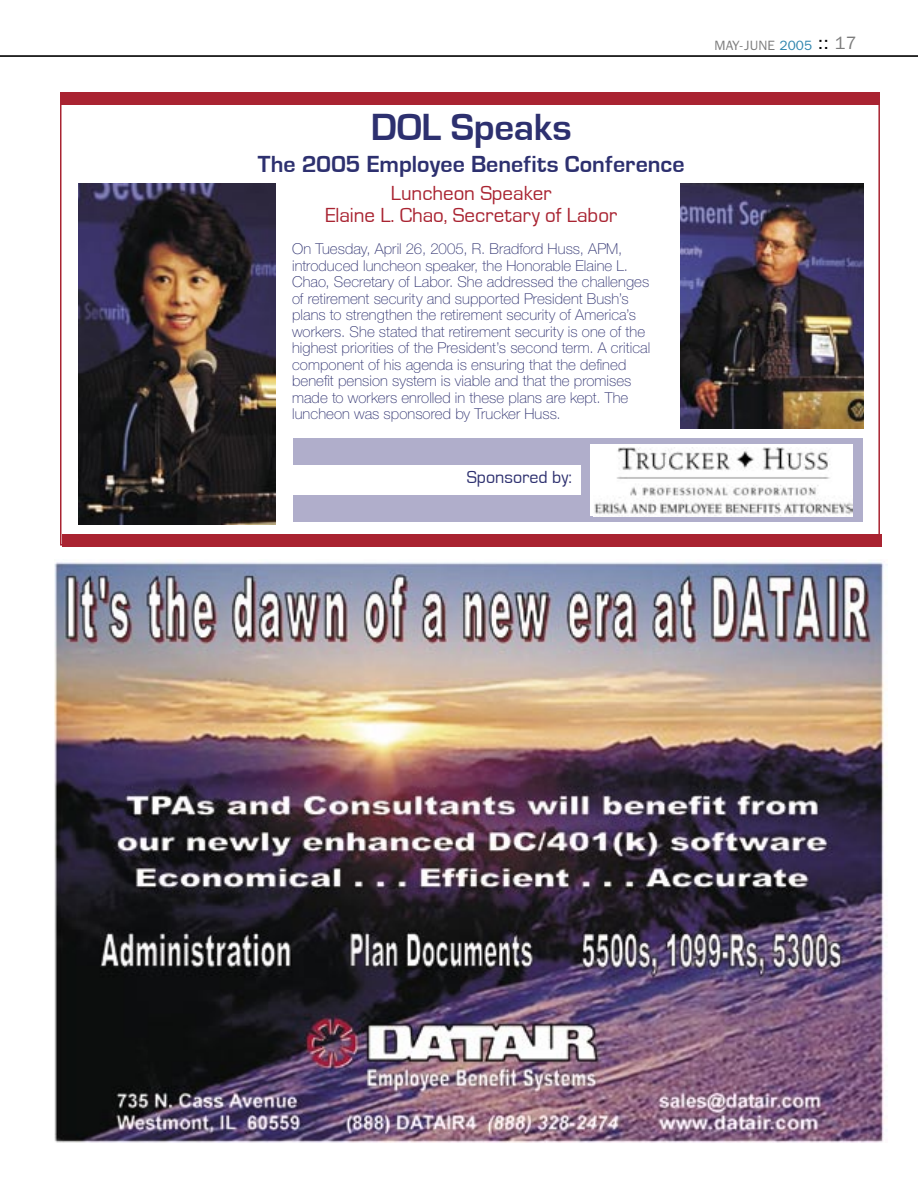
<style>
.page{position:relative;width:918px;height:1188px;background:#fff}
.page>*{position:absolute;margin:0;border:0;box-sizing:border-box;transform-origin:0 0}
.t1{font:700 39px "Eurostile";letter-spacing:-.005em;color:#2d306f}
.t2{font:700 24px "Eurostile";color:#2d306f}
.t3{font:21px/21.8px "Eurostile";letter-spacing:-.005em;color:#a92331;text-align:center}
.t4{font:18px "Eurostile";color:#2d306f}
.t5{font:100 15px/16.5px "Helvetica Neue";letter-spacing:.005em;color:#2d306f}
.t6{font:13.5px "Franklin Gothic";letter-spacing:.01em;color:#7c7c7c}
.s1{color:#2d84ad}
.s2{font-size:18px;color:#000}
.s3{font-size:18px}
</style>
<div class="page">
<hr style="left:0;top:55px;width:918px;height:2px;background:#000">
<hr style="left:0;top:0;width:1px;height:1188px;background:#d5e6ef">
<div style="left:293px;top:438px;width:570px;height:84px;background:#b0aecb"></div>
<div style="left:61px;top:92px;width:819px;height:13px;background:#a92331"></div>
<img style="left:55px;top:562px;width:833px;height:580px">
<img style="left:79px;top:183px;width:197px;height:342px">
<img style="left:680px;top:183px;width:184px;height:246px">
<div style="left:590px;top:445px;width:263px;height:71px;background:#fff"></div>
<img style="left:594px;top:448px;width:259px;height:68px">
<div style="left:62px;top:534px;width:819px;height:13px;background:#a92331"></div>
<div style="left:292px;top:465px;width:288px;height:30px;background:#fff"></div>
<h1 class="t1" style="left:371px;top:106px;width:203px">DOL Speaks</h1>
<h2 class="t2" style="left:258px;top:151px;width:428px">The 2005 Employee Benefits Conference</h2>
<h3 class="t3" style="left:325px;top:183px;width:293px">Luncheon Speaker<br>Elaine L. Chao, Secretary of Labor</h3>
<p class="t5" style="left:292px;top:241px;width:360px">On Tuesday, April 26, 2005, R. Bradford Huss, APM, introduced luncheon speaker, the Honorable Elaine L.<br>Chao, Secretary of Labor. She addressed the challenges of retirement security and supported President Bush’s plans to strengthen the retirement security of America’s workers. She stated that retirement security is one of the highest priorities of the President’s second term. A critical component of his agenda is ensuring that the defined benefit pension system is viable and that the promises made to workers enrolled in these plans are kept. The luncheon was sponsored by Trucker Huss.</p>
<p class="t4" style="left:467px;top:468px;width:107px">Sponsored by:</p>
<p class="t6" style="left:715px;top:37px;width:143px">MAY-JUNE <span class="s1">2005</span> <span class="s2">::</span> <span class="s3">17</span></p>
</div>
